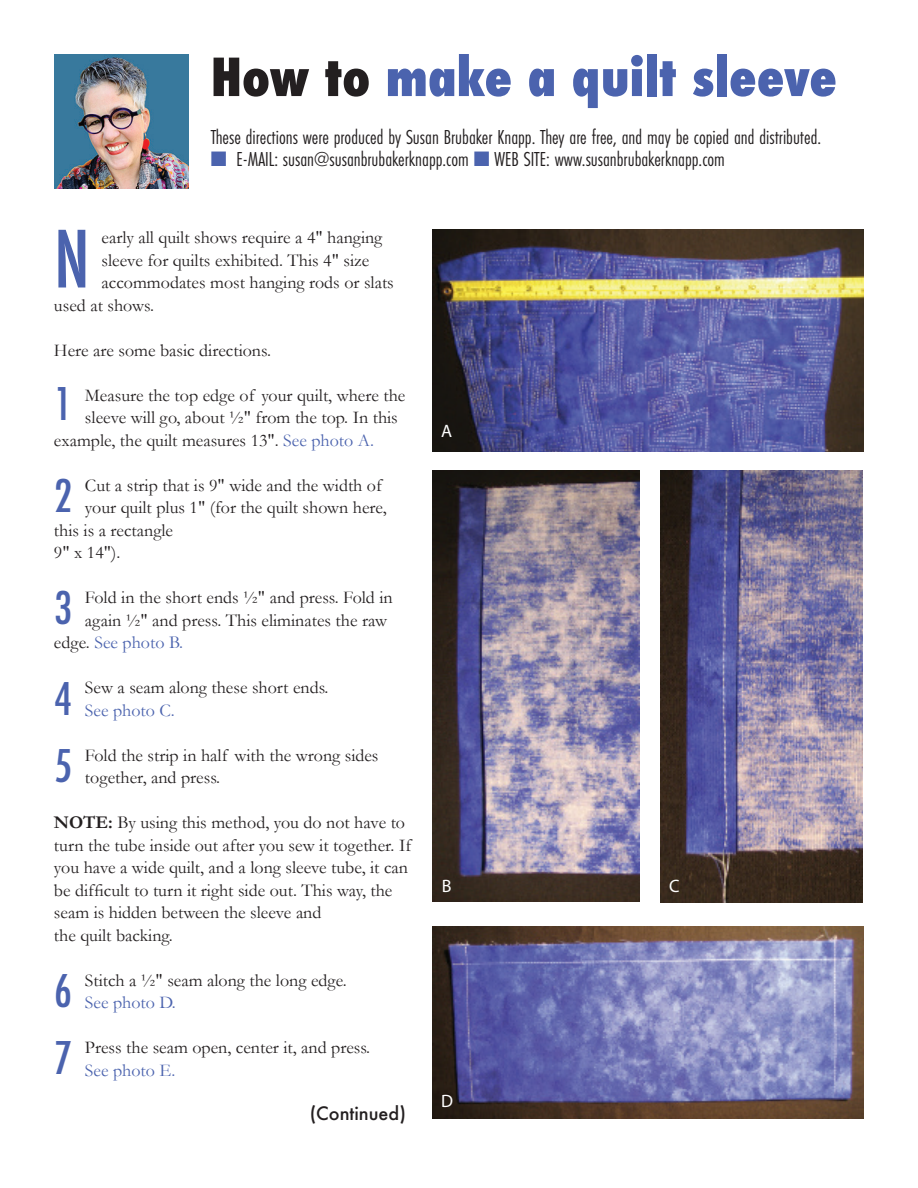
<style>
.page{position:relative;width:918px;height:1188px;background:#fff}
.page>*{position:absolute;margin:0;border:0;box-sizing:border-box;transform-origin:0 0}
.t1{font:500 condensed 76.5px "Futura";color:#4b63ae}
.t2{font:800 condensed 51px "Futura";color:#4b63ae}
.t3{font:500 condensed 43.8px/92.2px "Futura";color:#4b63ae}
.t4{font:21px "Futura PT Cond";color:#231f20}
.t5{font:18px/22.5px "Garamond";color:#231f20}
.t6{font:18px "Garamond";color:#4b63ae}
.t7{font:500 18px "Futura";color:#231f20}
.t8{font:18px "Myriad Pro";color:#fff}
.s1{color:#231f20}
.s2{color:#4b63ae}
.s3{font-weight:700}
</style>
<div class="page">
<img style="left:432px;top:230px;width:432px;height:222px">
<img style="left:433px;top:470px;width:206px;height:432px">
<img style="left:661px;top:470px;width:202px;height:433px">
<img style="left:432px;top:926px;width:432px;height:193px">
<img style="left:54px;top:54px;width:135px;height:135px">
<h2 class="t2" style="left:211px;top:42px;width:628px"><span class="s1">How to</span> make a quilt sleeve</h2>
<p class="t4" style="left:211px;top:124px;width:612px">These directions were produced by Susan Brubaker Knapp. They are free, and may be copied and distributed.</p>
<p class="t4" style="left:211px;top:147px;width:516px"><span class="s2">■</span> E-MAIL: susan@susanbrubakerknapp.com <span class="s2">■</span> WEB SITE: www.susanbrubakerknapp.com</p>
<h1 class="t1" style="left:54px;top:210px;width:37px">N</h1>
<p class="t5" style="left:102px;top:226px;width:282px">early all quilt shows require a 4" hanging</p>
<p class="t5" style="left:102px;top:249px;width:269px">sleeve for quilts exhibited. This 4" size</p>
<p class="t5" style="left:102px;top:271px;width:294px">accommodates most hanging rods or slats</p>
<p class="t5" style="left:54px;top:294px;width:101px">used at shows.</p>
<p class="t5" style="left:54px;top:339px;width:218px">Here are some basic directions.</p>
<p class="t5" style="left:85px;top:384px;width:322px">Measure the top edge of your quilt, where the</p>
<p class="t5" style="left:85px;top:406px;width:314px">sleeve will go, about ½" from the top. In this</p>
<p class="t5" style="left:54px;top:429px;width:321px">example, the quilt measures 13". <span class="s2">See photo A.</span></p>
<p class="t5" style="left:85px;top:474px;width:298px">Cut a strip that is 9" wide and the width of</p>
<p class="t5" style="left:85px;top:496px;width:303px">your quilt plus 1" (for the quilt shown here,</p>
<p class="t5" style="left:54px;top:519px;width:121px">this is a rectangle</p>
<p class="t5" style="left:54px;top:541px;width:68px">9" x 14").</p>
<p class="t5" style="left:85px;top:586px;width:309px">Fold in the short ends ½" and press. Fold in</p>
<p class="t5" style="left:85px;top:609px;width:304px">again ½" and press. This eliminates the raw</p>
<p class="t6" style="left:54px;top:632px;width:131px"><span class="s1">edge.</span> See photo B.</p>
<p class="t5" style="left:85px;top:676px;width:245px">Sew a seam along these short ends.</p>
<p class="t6" style="left:85px;top:699px;width:91px">See photo C.</p>
<p class="t5" style="left:85px;top:744px;width:295px">Fold the strip in half with the wrong sides together, and press.</p>
<p class="t5" style="left:54px;top:811px;width:359px"><span class="s3">NOTE:</span> By using this method, you do not have to turn the tube inside out after you sew it together. If you have a wide quilt, and a long sleeve tube, it can be difficult to turn it right side out. This way, the seam is hidden between the sleeve and<br>the quilt backing.</p>
<p class="t5" style="left:85px;top:969px;width:263px">Stitch a ½" seam along the long edge.</p>
<p class="t6" style="left:85px;top:992px;width:92px">See photo D.</p>
<p class="t5" style="left:85px;top:1036px;width:287px">Press the seam open, center it, and press.</p>
<p class="t6" style="left:85px;top:1059px;width:92px">See photo E.</p>
<h3 class="t3" style="left:54px;top:358px;width:20px">1<br>2</h3>
<h3 class="t3" style="left:54px;top:562px;width:20px;line-height:91.5px">3<br>4</h3>
<h3 class="t3" style="left:54px;top:720px;width:20px">5</h3>
<h3 class="t3" style="left:54px;top:958px;width:20px;line-height:67.1px">6<br>7</h3>
<p class="t7" style="left:310px;top:1101px;width:98px">(Continued)</p>
<p class="t8" style="left:441px;top:420px;width:13px">A</p>
<p class="t8" style="left:442px;top:874px;width:11px">B</p>
<p class="t8" style="left:669px;top:874px;width:12px">C</p>
<p class="t8" style="left:441px;top:1090px;width:13px">D</p>
</div>
